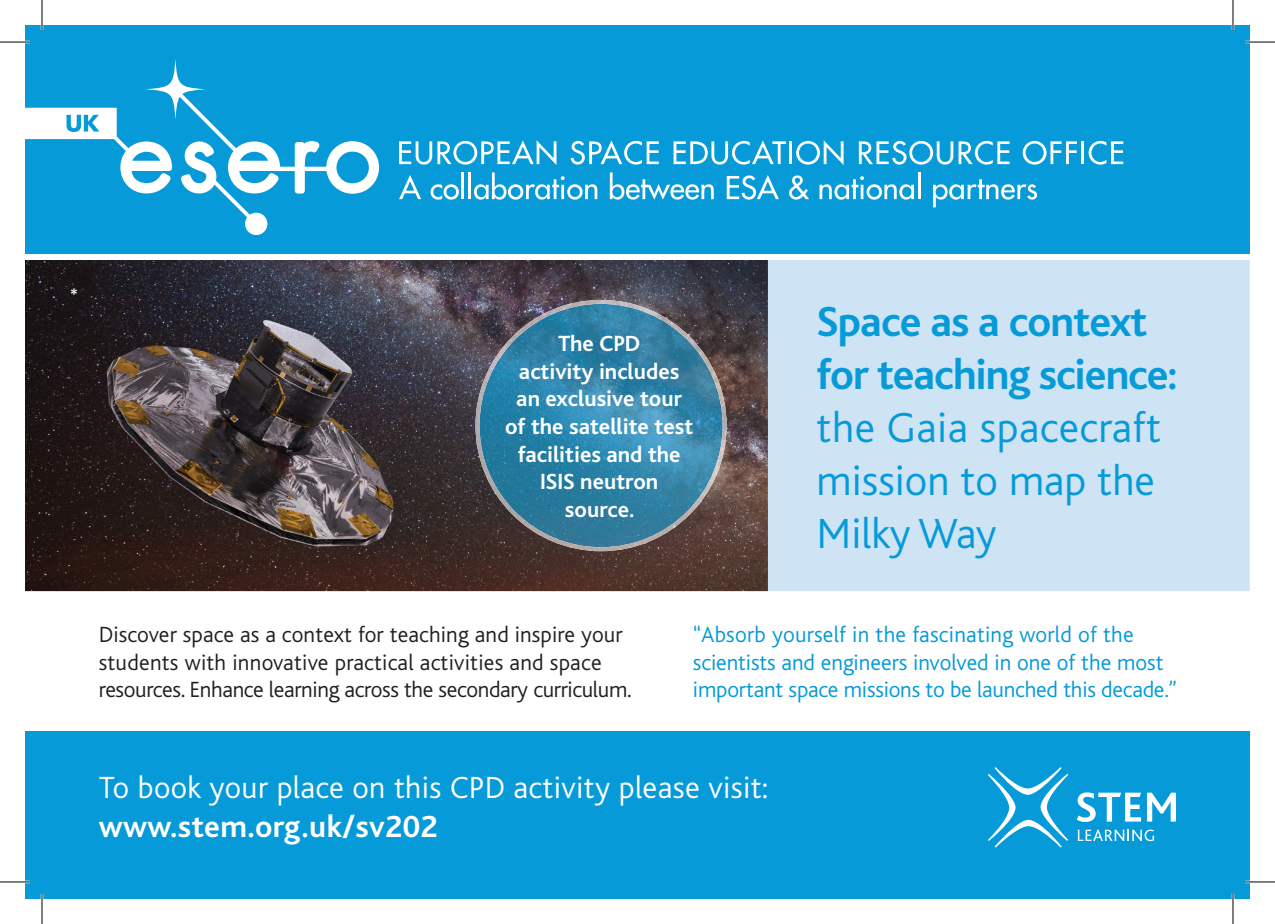
<style>
.page{position:relative;width:1275px;height:924px;background:#fff}
.page>*{position:absolute;margin:0;border:0;box-sizing:border-box;transform-origin:0 0}
.t1{font:300 44px/52.8px "Bliss";color:#069ad9}
.t2{font:700 44px/52.8px "Bliss";letter-spacing:-.025em;color:#069ad9}
.t3{font:300 32px "Bliss";letter-spacing:.01em;color:#fff}
.t4{font:700 32px "Bliss";letter-spacing:.01em;color:#fff}
.t5{font:300 23px/27.6px "Bliss";letter-spacing:.005em;color:#231f20}
.t6{font:300 23px/27.6px "Bliss";color:#069ad9}
.t7{font:700 23px/27.6px "Bliss";color:#fff;text-align:center}
.t8{font:700 16px "Bliss";color:#fff}
</style>
<div class="page">
<div style="left:768px;top:260px;width:481px;height:331px;background:#cee4f5"></div>
<img style="left:25px;top:260px;width:743px;height:331px">
<div style="left:25px;top:25px;width:1224px;height:229px;background:#069ad9"></div>
<svg style="left:399px;top:140px;width:157px;height:25px"></svg>
<svg style="left:570px;top:140px;width:89px;height:24px"></svg>
<svg style="left:673px;top:140px;width:113px;height:24px"></svg>
<hr style="left:789px;top:141px;width:3px;height:23px;background:#fff">
<svg style="left:796px;top:140px;width:47px;height:25px"></svg>
<svg style="left:859px;top:141px;width:150px;height:23px"></svg>
<svg style="left:1022px;top:141px;width:55px;height:23px"></svg>
<hr style="left:1081px;top:141px;width:3px;height:23px;background:#fff">
<svg style="left:1088px;top:141px;width:35px;height:23px"></svg>
<svg style="left:399px;top:175px;width:22px;height:24px"></svg>
<svg style="left:430px;top:184px;width:29px;height:15px"></svg>
<hr style="left:461px;top:172px;width:3px;height:27px;background:#fff">
<hr style="left:468px;top:172px;width:3px;height:27px;background:#fff">
<svg style="left:474px;top:172px;width:123px;height:27px"></svg>
<svg style="left:610px;top:172px;width:104px;height:27px"></svg>
<svg style="left:726px;top:175px;width:53px;height:24px"></svg>
<svg style="left:789px;top:175px;width:20px;height:24px"></svg>
<svg style="left:819px;top:176px;width:95px;height:23px"></svg>
<hr style="left:917px;top:172px;width:3px;height:27px;background:#fff">
<svg style="left:933px;top:179px;width:104px;height:28px"></svg>
<svg style="left:25px;top:59px;width:354px;height:176px"></svg>
<div style="left:25px;top:731px;width:1225px;height:167px;background:#069ad9"></div>
<svg style="left:988px;top:767px;width:80px;height:80px"></svg>
<svg style="left:1078px;top:829px;width:76px;height:11px"></svg>
<svg style="left:1076px;top:792px;width:65px;height:29px"></svg>
<svg style="left:1147px;top:792px;width:29px;height:29px"></svg>
<img style="left:475px;top:300px;width:251px;height:251px">
<hr style="left:0;top:41px;width:30px;height:2px;background:#fff">
<hr style="left:1245px;top:41px;width:30px;height:2px;background:#fff">
<hr style="left:0;top:880px;width:30px;height:2px;background:#fff">
<hr style="left:1245px;top:880px;width:30px;height:2px;background:#fff">
<hr style="left:41px;top:0;width:2px;height:30px;background:#fff">
<hr style="left:41px;top:893px;width:2px;height:30px;background:#fff">
<hr style="left:1231px;top:0;width:3px;height:30px;background:#fff">
<hr style="left:1231px;top:893px;width:3px;height:30px;background:#fff">
<hr style="left:0;top:42px;width:30px;height:1px;background:#000">
<hr style="left:1245px;top:42px;width:30px;height:1px;background:#000">
<hr style="left:0;top:881px;width:30px;height:1px;background:#000">
<hr style="left:1245px;top:881px;width:30px;height:1px;background:#000">
<hr style="left:42px;top:0;width:1px;height:30px;background:#000">
<hr style="left:42px;top:893px;width:1px;height:30px;background:#000">
<hr style="left:1232px;top:0;width:1px;height:30px;background:#000">
<hr style="left:1232px;top:893px;width:1px;height:30px;background:#000">
<p class="t8" style="left:70px;top:286px;width:9px">*</p>
<p class="t7" style="left:505px;top:330px;width:190px">The CPD<br>activity includes an exclusive tour of the satellite test facilities and the<br>ISIS neutron source.</p>
<h1 class="t2" style="left:816px;top:296px;width:363px">Space as a context for teaching science:</h1>
<h1 class="t1" style="left:816px;top:402px;width:346px">the Gaia spacecraft mission to map the<br>Milky Way</h1>
<p class="t5" style="left:99px;top:621px;width:534px">Discover space as a context for teaching and inspire your students with innovative practical activities and space resources. Enhance learning across the secondary curriculum.</p>
<p class="t6" style="left:693px;top:621px;width:486px">“Absorb yourself in the fascinating world of the scientists and engineers involved in one of the most important space missions to be launched this decade.”</p>
<h2 class="t3" style="left:99px;top:770px;width:671px">To book your place on this CPD activity please visit:</h2>
<h2 class="t4" style="left:99px;top:809px;width:340px">www.stem.org.uk/sv202</h2>
</div>
